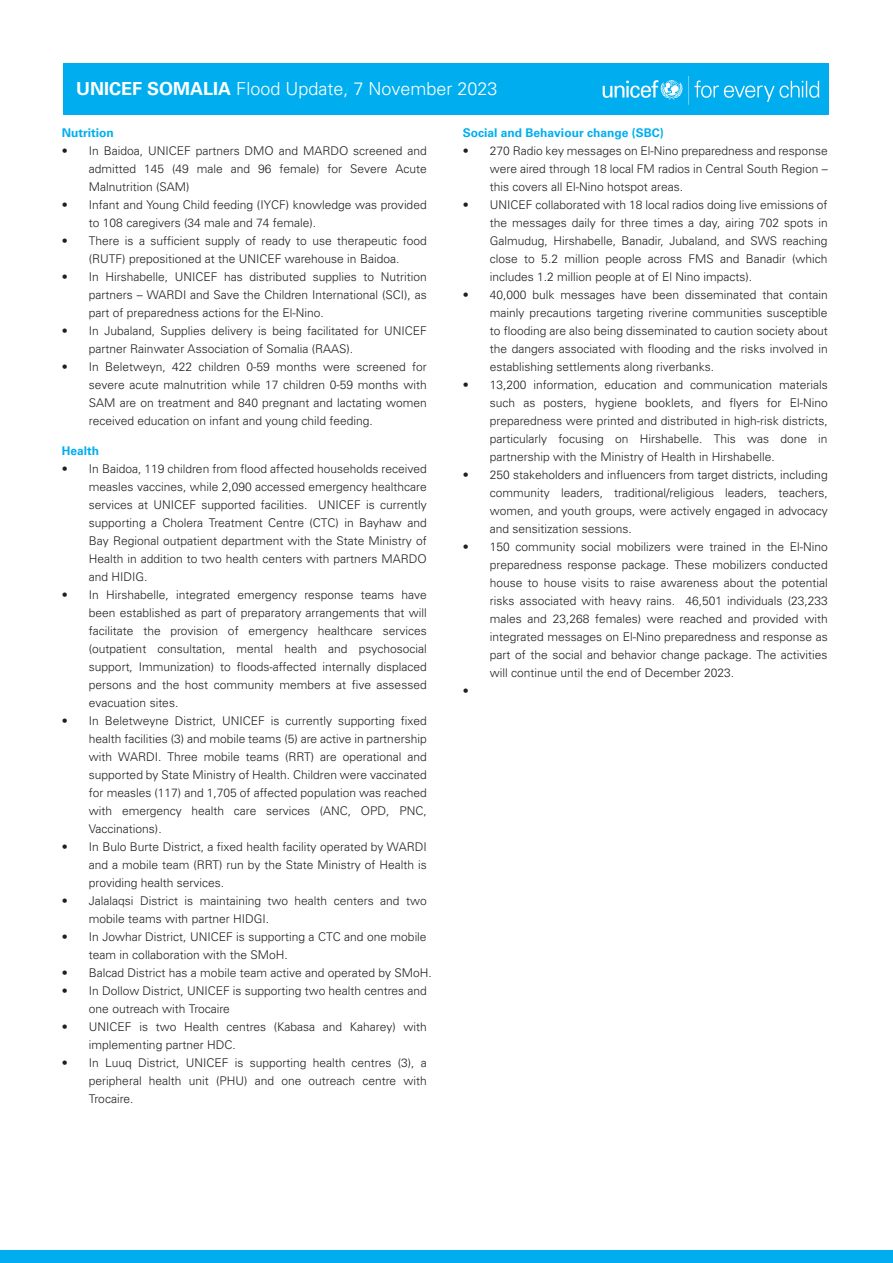
<style>
.page{position:relative;width:893px;height:1263px;background:#fff}
.page>*{position:absolute;margin:0;border:0;box-sizing:border-box;transform-origin:0 0}
.t1{font:18px "Univers LT 45 Lt";color:#fff}
.t2{font:12px/18px "Univers LT 45 Lt";color:#231f20;text-align:justify}
.t3{font:12px "Univers LT 65 Bd";color:#00aeef}
.s1{font-family:"Univers LT 65 Bd"}
</style>
<div class="page">
<div style="left:64px;top:64px;width:765px;height:51px;background:#00aeef"></div>
<div style="left:0;top:1250px;width:893px;height:13px;background:#00aeef"></div>
<img style="left:602px;top:76px;width:218px;height:29px">
<h1 class="t1" style="left:76px;top:78px;width:423px"><span class="s1">UNICEF SOMALIA</span> Flood Update, 7 November 2023</h1>
<p class="t3" style="left:62px;top:125px;width:54px">Nutrition</p>
<p class="t2" style="left:89px;top:141px;width:339px;text-indent:-27px">• In Baidoa, UNICEF partners DMO and MARDO screened and admitted 145 (49 male and 96 female) for Severe Acute Malnutrition (SAM)</p>
<p class="t2" style="left:89px;top:195px;width:339px;text-indent:-27px">• Infant and Young Child feeding (IYCF) knowledge was provided to 108 caregivers (34 male and 74 female).</p>
<p class="t2" style="left:62px;top:231px;width:366px;text-align:center">• There is a sufficient supply of ready to use therapeutic food (RUTF) prepositioned at the UNICEF warehouse in Baidoa.</p>
<p class="t2" style="left:89px;top:267px;width:339px;text-indent:-27px">• In Hirshabelle, UNICEF has distributed supplies to Nutrition partners – WARDI and Save the Children International (SCI), as part of preparedness actions for the El-Nino.</p>
<p class="t2" style="left:89px;top:321px;width:339px;text-indent:-27px">• In Jubaland, Supplies delivery is being facilitated for UNICEF partner Rainwater Association of Somalia (RAAS).</p>
<p class="t2" style="left:89px;top:357px;width:339px;text-indent:-27px">• In Beletweyn, 422 children 0-59 months were screened for severe acute malnutrition while 17 children 0-59 months with SAM are on treatment and 840 pregnant and lactating women received education on infant and young child feeding.</p>
<p class="t3" style="left:62px;top:444px;width:39px">Health</p>
<p class="t2" style="left:89px;top:460px;width:339px;text-indent:-27px">• In Baidoa, 119 children from flood affected households received measles vaccines, while 2,090 accessed emergency healthcare services at UNICEF supported facilities. UNICEF is currently supporting a Cholera Treatment Centre (CTC) in Bayhaw and Bay Regional outpatient department with the State Ministry of Health in addition to two health centers with partners MARDO and HIDIG.</p>
<p class="t2" style="left:89px;top:586px;width:339px;text-indent:-27px">• In Hirshabelle, integrated emergency response teams have been established as part of preparatory arrangements that will facilitate the provision of emergency healthcare services (outpatient consultation, mental health and psychosocial support, Immunization) to floods-affected internally displaced persons and the host community members at five assessed evacuation sites.</p>
<p class="t2" style="left:89px;top:712px;width:339px;text-indent:-27px">• In Beletweyne District, UNICEF is currently supporting fixed health facilities (3) and mobile teams (5) are active in partnership with WARDI. Three mobile teams (RRT) are operational and supported by State Ministry of Health. Children were vaccinated for measles (117) and 1,705 of affected population was reached with emergency health care services (ANC, OPD, PNC, Vaccinations).</p>
<p class="t2" style="left:89px;top:838px;width:339px;text-indent:-27px">• In Bulo Burte District, a fixed health facility operated by WARDI and a mobile team (RRT) run by the State Ministry of Health is providing health services.</p>
<p class="t2" style="left:89px;top:892px;width:339px;text-indent:-27px">• Jalalaqsi District is maintaining two health centers and two mobile teams with partner HIDGI.</p>
<p class="t2" style="left:89px;top:928px;width:339px;text-indent:-27px">• In Jowhar District, UNICEF is supporting a CTC and one mobile team in collaboration with the SMoH.</p>
<p class="t2" style="left:62px;top:964px;width:371px">• Balcad District has a mobile team active and operated by SMoH.</p>
<p class="t2" style="left:89px;top:982px;width:339px;text-indent:-27px">• In Dollow District, UNICEF is supporting two health centres and one outreach with Trocaire</p>
<p class="t2" style="left:89px;top:1018px;width:339px;text-indent:-27px">• UNICEF is two Health centres (Kabasa and Kaharey) with implementing partner HDC.</p>
<p class="t2" style="left:89px;top:1054px;width:339px;text-indent:-27px">• In Luuq District, UNICEF is supporting health centres (3), a peripheral health unit (PHU) and one outreach centre with Trocaire.</p>
<p class="t3" style="left:463px;top:125px;width:202px">Social and Behaviour change (SBC)</p>
<p class="t2" style="left:490px;top:141px;width:339px;text-indent:-27px">• 270 Radio key messages on El-Nino preparedness and response were aired through 18 local FM radios in Central South Region – this covers all El-Nino hotspot areas.</p>
<p class="t2" style="left:490px;top:195px;width:339px;text-indent:-27px">• UNICEF collaborated with 18 local radios doing live emissions of the messages daily for three times a day, airing 702 spots in Galmudug, Hirshabelle, Banadir, Jubaland, and SWS reaching close to 5.2 million people across FMS and Banadir (which includes 1.2 million people at of El Nino impacts).</p>
<p class="t2" style="left:490px;top:285px;width:339px;text-indent:-27px">• 40,000 bulk messages have been disseminated that contain mainly precautions targeting riverine communities susceptible to flooding are also being disseminated to caution society about the dangers associated with flooding and the risks involved in establishing settlements along riverbanks.</p>
<p class="t2" style="left:490px;top:375px;width:339px;text-indent:-27px">• 13,200 information, education and communication materials such as posters, hygiene booklets, and flyers for El-Nino preparedness were printed and distributed in high-risk districts, particularly focusing on Hirshabelle. This was done in partnership with the Ministry of Health in Hirshabelle.</p>
<p class="t2" style="left:490px;top:465px;width:339px;text-indent:-27px">• 250 stakeholders and influencers from target districts, including community leaders, traditional/religious leaders, teachers, women, and youth groups, were actively engaged in advocacy and sensitization sessions.</p>
<p class="t2" style="left:463px;top:537px;width:366px">• 150 community social mobilizers were trained in the El-Nino</p>
<p class="t2" style="left:490px;top:555px;width:339px">preparedness response package. These mobilizers conducted</p>
<p class="t2" style="left:490px;top:573px;width:339px">house to house visits to raise awareness about the potential</p>
<p class="t2" style="left:490px;top:591px;width:339px">risks associated with heavy rains. 46,501 individuals (23,233</p>
<p class="t2" style="left:490px;top:609px;width:339px">males and 23,268 females) were reached and provided with</p>
<p class="t2" style="left:490px;top:627px;width:339px">integrated messages on El-Nino preparedness and response as</p>
<p class="t2" style="left:490px;top:645px;width:339px">part of the social and behavior change package. The activities</p>
<p class="t2" style="left:490px;top:663px;width:246px">will continue until the end of December 2023.</p>
<p class="t2" style="left:463px;top:681px;width:7px">•</p>
</div>
